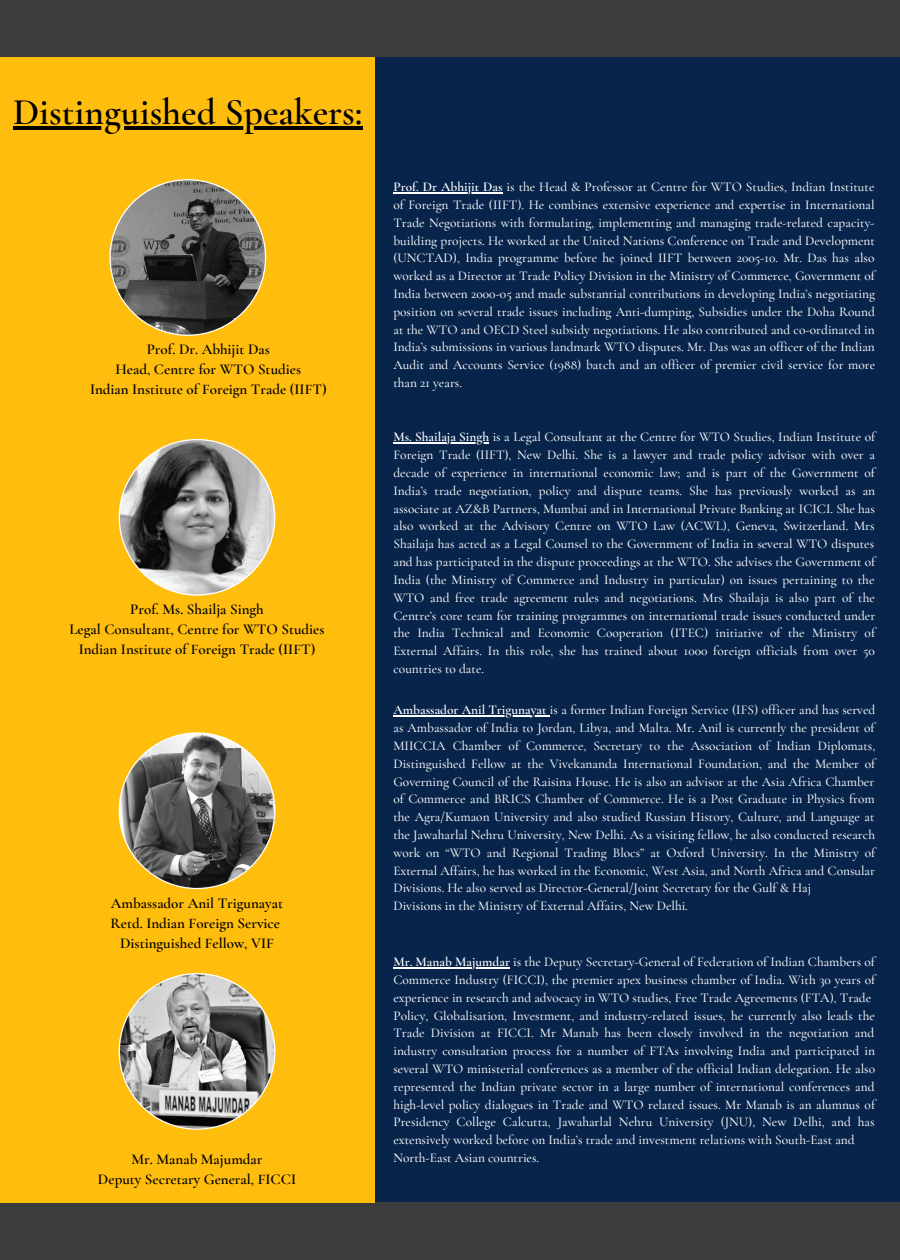
<style>
.page{position:relative;width:900px;height:1260px;background:#fff}
.page>*{position:absolute;margin:0;border:0;box-sizing:border-box;transform-origin:0 0}
.t1{font:600 37.5px "Cormorant Garamond";color:#000}
.t2{font:600 15px "Cormorant Garamond";color:#000}
.t3{font:500 13.25px/17.8px "Cormorant Garamond";color:#fff;text-align:justify}
.s1{font-weight:600}
</style>
<div class="page">
<div style="left:0;top:56px;width:900px;height:1204px;background:#08244b"></div>
<div style="left:0;top:0;width:900px;height:56px;background:#3c3c3c"></div>
<div style="left:0;top:1203px;width:900px;height:56px;background:#3c3c3c"></div>
<div style="left:0;top:57px;width:375px;height:1146px;background:#ffbd0d"></div>
<svg style="left:109px;top:179px;width:157px;height:157px"></svg>
<img style="left:111px;top:180px;width:154px;height:155px;border-radius:50%">
<svg style="left:119px;top:439px;width:156px;height:157px"></svg>
<img style="left:120px;top:440px;width:154px;height:154px;border-radius:50%">
<svg style="left:119px;top:732px;width:156px;height:157px"></svg>
<img style="left:120px;top:734px;width:154px;height:154px;border-radius:50%">
<hr style="left:13px;top:126px;width:350px;height:3px;background:#000">
<hr style="left:393px;top:192px;width:110px;height:1px;background:#fff">
<hr style="left:393px;top:443px;width:96px;height:1px;background:#fff">
<hr style="left:393px;top:716px;width:157px;height:1px;background:#fff">
<svg style="left:119px;top:973px;width:156px;height:157px"></svg>
<img style="left:120px;top:974px;width:154px;height:155px;border-radius:50%">
<hr style="left:393px;top:967px;width:117px;height:1px;background:#fff">
<p class="t1" style="left:13px;top:89px;width:351px">Distinguished Speakers:</p>
<p class="t2" style="left:147px;top:340px;width:125px">Prof. Dr. Abhijit Das</p>
<p class="t2" style="left:116px;top:360px;width:187px">Head, Centre for WTO Studies</p>
<p class="t2" style="left:90px;top:380px;width:238px">Indian Institute of Foreign Trade (IIFT)</p>
<p class="t2" style="left:130px;top:600px;width:135px">Prof. Ms. Shailja Singh</p>
<p class="t2" style="left:70px;top:620px;width:257px">Legal Consultant, Centre for WTO Studies</p>
<p class="t2" style="left:79px;top:640px;width:238px">Indian Institute of Foreign Trade (IIFT)</p>
<p class="t2" style="left:111px;top:894px;width:174px">Ambassador Anil Trigunayat</p>
<p class="t2" style="left:110px;top:914px;width:171px">Retd. Indian Foreign Service</p>
<p class="t2" style="left:120px;top:934px;width:155px">Distinguished Fellow, VIF</p>
<p class="t2" style="left:132px;top:1150px;width:132px">Mr. Manab Majumdar</p>
<p class="t2" style="left:98px;top:1170px;width:200px">Deputy Secretary General, FICCI</p>
<p class="t3" style="left:393px;top:178px;width:483px"><span class="s1">Prof. Dr Abhijit Das</span> is the Head &amp; Professor at Centre for WTO Studies, Indian Institute of Foreign Trade (IIFT). He combines extensive experience and expertise in International Trade Negotiations with formulating, implementing and managing trade-related capacity&shy;building projects. He worked at the United Nations Conference on Trade and Development (UNCTAD), India programme before he joined IIFT between 2005-10. Mr. Das has also worked as a Director at Trade Policy Division in the Ministry of Commerce, Government of India between 2000-05 and made substantial contributions in developing India’s negotiating position on several trade issues including Anti-dumping, Subsidies under the Doha Round at the WTO and OECD Steel subsidy negotiations. He also contributed and co-ordinated in India’s submissions in various landmark WTO disputes. Mr. Das was an officer of the Indian Audit and Accounts Service (1988) batch and an officer of premier civil service for more than 21 years.</p>
<p class="t3" style="left:393px;top:428px;width:483px"><span class="s1">Ms. Shailaja Singh</span> is a Legal Consultant at the Centre for WTO Studies, Indian Institute of Foreign Trade (IIFT), New Delhi. She is a lawyer and trade policy advisor with over a decade of experience in international economic law; and is part of the Government of India’s trade negotiation, policy and dispute teams. She has previously worked as an associate at AZ&amp;B Partners, Mumbai and in International Private Banking at ICICI. She has also worked at the Advisory Centre on WTO Law (ACWL), Geneva, Switzerland. Mrs Shailaja has acted as a Legal Counsel to the Government of India in several WTO disputes and has participated in the dispute proceedings at the WTO. She advises the Government of India (the Ministry of Commerce and Industry in particular) on issues pertaining to the WTO and free trade agreement rules and negotiations. Mrs Shailaja is also part of the Centre’s core team for training programmes on international trade issues conducted under the India Technical and Economic Cooperation (ITEC) initiative of the Ministry of External Affairs. In this role, she has trained about 1000 foreign officials from over 50 countries to date.</p>
<p class="t3" style="left:393px;top:701px;width:483px"><span class="s1">Ambassador Anil Trigunayat</span> is a former Indian Foreign Service (IFS) officer and has served as Ambassador of India to Jordan, Libya, and Malta. Mr. Anil is currently the president of MIICCIA Chamber of Commerce, Secretary to the Association of Indian Diplomats, Distinguished Fellow at the Vivekananda International Foundation, and the Member of Governing Council of the Raisina House. He is also an advisor at the Asia Africa Chamber of Commerce and BRICS Chamber of Commerce. He is a Post Graduate in Physics from the Agra/Kumaon University and also studied Russian History, Culture, and Language at the Jawaharlal Nehru University, New Delhi. As a visiting fellow, he also conducted research work on “WTO and Regional Trading Blocs” at Oxford University. In the Ministry of External Affairs, he has worked in the Economic, West Asia, and North Africa and Consular Divisions. He also served as Director-General/Joint Secretary for the Gulf &amp; Haj</p>
<p class="t3" style="left:393px;top:897px;width:296px">Divisions in the Ministry of External Affairs, New Delhi.</p>
<p class="t3" style="left:393px;top:953px;width:483px"><span class="s1">Mr. Manab Majumdar</span> is the Deputy Secretary-General of Federation of Indian Chambers of Commerce Industry (FICCI), the premier apex business chamber of India. With 30 years of experience in research and advocacy in WTO studies, Free Trade Agreements (FTA), Trade</p>
<p class="t3" style="left:393px;top:1006px;width:483px">Policy, Globalisation, Investment, and industry-related issues, he currently also leads the Trade Division at FICCI. Mr Manab has been closely involved in the negotiation and industry consultation process for a number of FTAs involving India and participated in several WTO ministerial conferences as a member of the official Indian delegation. He also represented the Indian private sector in a large number of international conferences and high-level policy dialogues in Trade and WTO related issues. Mr Manab is an alumnus of Presidency College Calcutta, Jawaharlal Nehru University (JNU), New Delhi, and has extensively worked before on India’s trade and investment relations with South-East and</p>
<p class="t3" style="left:393px;top:1149px;width:147px">North-East Asian countries.</p>
</div>
